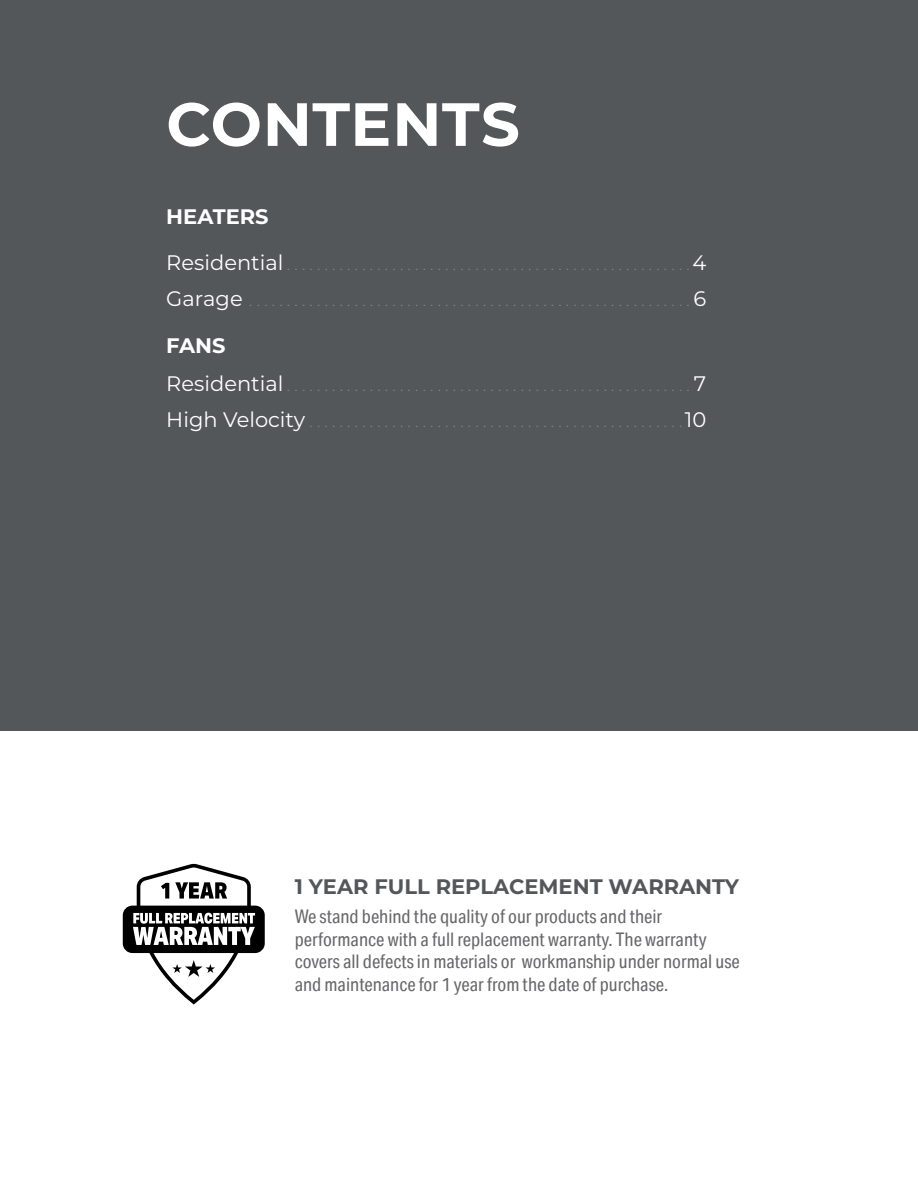
<style>
.page{position:relative;width:918px;height:1188px;background:#fff}
.page>*{position:absolute;margin:0;border:0;box-sizing:border-box;transform-origin:0 0}
.t1{font:700 60.9px "Montserrat";letter-spacing:.005em;color:#fff}
.t2{font:700 21px "Montserrat";color:#53575a}
.t3{font:700 21px "Montserrat";color:#fff}
.t4{font:18.75px/22.5px "Aktiv Grotesk Cd";color:#67676a}
.t5{font:300 16.5px/36.3px "Montserrat";color:#89888a}
.s1{font-weight:400;font-size:21px;color:#fff}
</style>
<div class="page">
<div style="left:0;top:0;width:918px;height:760px;background:#53575a"></div>
<div style="left:0;top:731px;width:918px;height:457px;background:#fff"></div>
<svg style="left:123px;top:864px;width:142px;height:141px"></svg>
<h1 class="t1" style="left:166px;top:80px;width:355px">CONTENTS</h1>
<p class="t3" style="left:166px;top:201px;width:104px">HEATERS</p>
<p class="t5" style="left:166px;top:245px;width:542px"><span class="s1">Residential</span> . . . . . . . . . . . . . . . . . . . . . . . . . . . . . . . . . . . . . . . . . . . . . . . . . . . . . <span class="s1">4</span></p>
<p class="t5" style="left:166px;top:281px;width:541px"><span class="s1">Garage</span> . . . . . . . . . . . . . . . . . . . . . . . . . . . . . . . . . . . . . . . . . . . . . . . . . . . . . . . . . . <span class="s1">6</span></p>
<p class="t3" style="left:166px;top:330px;width:61px">FANS</p>
<p class="t5" style="left:166px;top:367px;width:541px"><span class="s1">Residential</span> . . . . . . . . . . . . . . . . . . . . . . . . . . . . . . . . . . . . . . . . . . . . . . . . . . . . . <span class="s1">7<br>High Velocity</span> . . . . . . . . . . . . . . . . . . . . . . . . . . . . . . . . . . . . . . . . . . . . . . . . . <span class="s1">10</span></p>
<p class="t2" style="left:295px;top:871px;width:446px">1 YEAR FULL REPLACEMENT WARRANTY</p>
<p class="t4" style="left:295px;top:905px;width:447px">We stand behind the quality of our products and their performance with a full replacement warranty. The warranty covers all defects in materials or workmanship under normal use and maintenance for 1 year from the date of purchase.</p>
</div>
